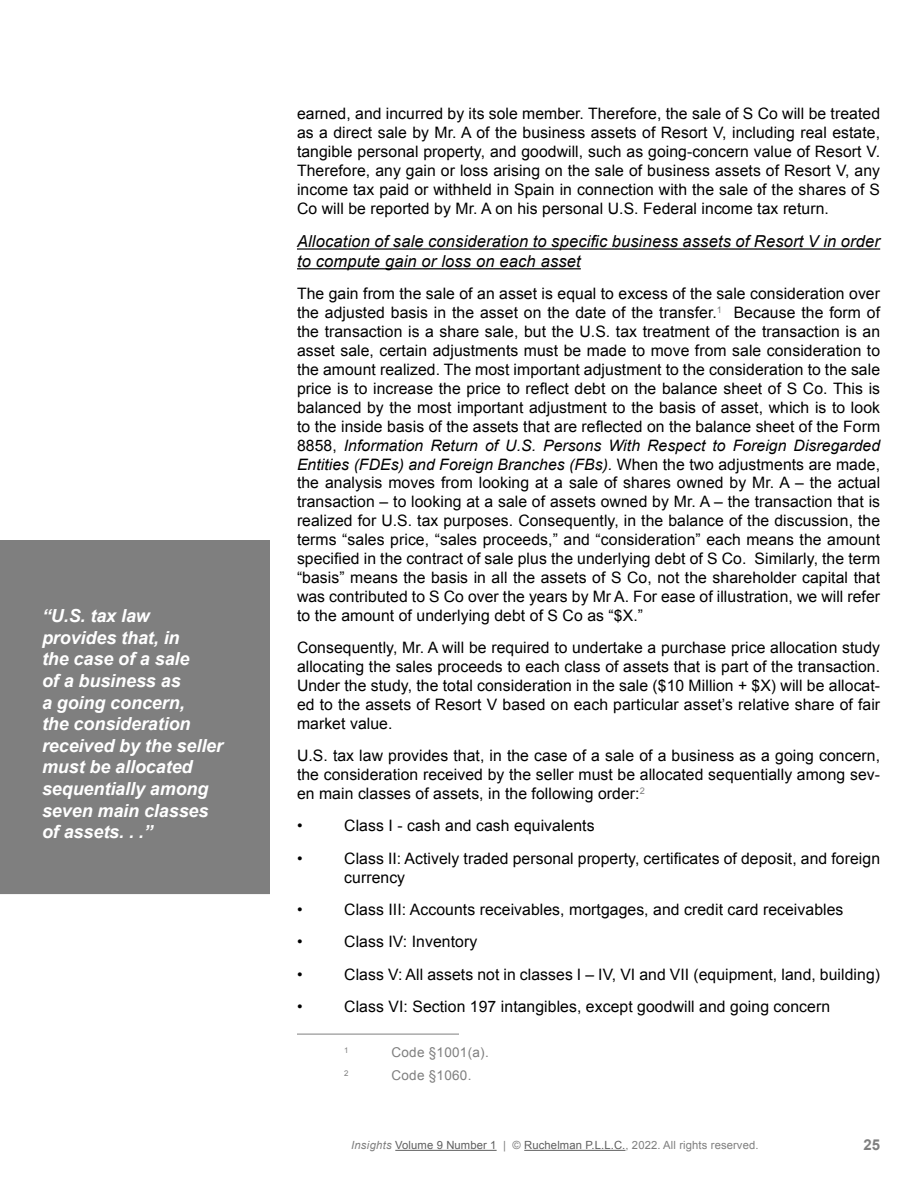
<style>
.page{position:relative;width:918px;height:1188px;background:#fff}
.page>*{position:absolute;margin:0;border:0;box-sizing:border-box;transform-origin:0 0}
.t1{font:italic 700 18px/21.6px "Arial";letter-spacing:-.005em;color:#fff}
.t2{font:italic 16.5px/19.8px "Arial";letter-spacing:.01em;color:#000}
.t3{font:15.75px/18.9px "Arial";letter-spacing:.005em;color:#000;text-align:justify}
.t4{font:700 15px "Arial";color:#7f7f7f}
.t5{font:13.5px "Arial";letter-spacing:.02em;color:#7f7f7f}
.t6{font:11.25px "Arial";letter-spacing:.01em;color:#5f5f5f}
.t7{font:7.8px "Arial";color:#7f7f7f}
.s1{font-style:italic}
.s2{font-style:italic;color:#7f7f7f}
.s3{color:#7f7f7f}
</style>
<div class="page">
<hr style="left:395px;top:1150px;width:102px;height:1px;background:#5f5f5f">
<hr style="left:524px;top:1150px;width:102px;height:1px;background:#5f5f5f">
<hr style="left:297px;top:248px;width:583px;height:2px;background:#000">
<hr style="left:297px;top:268px;width:284px;height:1px;background:#000">
<hr style="left:297px;top:1034px;width:162px;height:1px;background:#7f7f7f">
<div style="left:0;top:540px;width:270px;height:354px;background:#7f7f7f"></div>
<p class="t1" style="left:42px;top:606px;width:183px">“U.S. tax law provides that, in<br>the case of a sale<br>of a business as<br>a going concern,<br>the consideration received by the seller must be allocated sequentially among seven main classes of assets. . .”</p>
<p class="t3" style="left:297px;top:105px;width:585px">earned, and incurred by its sole member. Therefore, the sale of S Co will be treated as a direct sale by Mr. A of the business assets of Resort V, including real estate, tangible personal property, and goodwill, such as going-concern value of Resort V.<br>Therefore, any gain or loss arising on the sale of business assets of Resort V, any income tax paid or withheld in Spain in connection with the sale of the shares of S Co will be reported by Mr. A on his personal U.S. Federal income tax return.</p>
<p class="t2" style="left:297px;top:232px;width:585px">Allocation of sale consideration to specific business assets of Resort V in order to compute gain or loss on each asset</p>
<p class="t3" style="left:297px;top:285px;width:585px">The gain from the sale of an asset is equal to excess of the sale consideration over the adjusted basis in the asset on the date of the transfer.<sup>1</sup> Because the form of the transaction is a share sale, but the U.S. tax treatment of the transaction is an asset sale, certain adjustments must be made to move from sale consideration to the amount realized. The most important adjustment to the consideration to the sale price is to increase the price to reflect debt on the balance sheet of S Co. This is balanced by the most important adjustment to the basis of asset, which is to look to the inside basis of the assets that are reflected on the balance sheet of the Form 8858, <span class="s1">Information Return of U.S. Persons With Respect to Foreign Disregarded Entities (FDEs) and Foreign Branches (FBs).</span> When the two adjustments are made, the analysis moves from looking at a sale of shares owned by Mr. A – the actual transaction – to looking at a sale of assets owned by Mr. A – the transaction that is realized for U.S. tax purposes. Consequently, in the balance of the discussion, the terms “sales price, “sales proceeds,” and “consideration” each means the amount specified in the contract of sale plus the underlying debt of S Co. Similarly, the term “basis” means the basis in all the assets of S Co, not the shareholder capital that was contributed to S Co over the years by Mr A. For ease of illustration, we will refer to the amount of underlying debt of S Co as “$X.”</p>
<p class="t3" style="left:297px;top:638px;width:585px">Consequently, Mr. A will be required to undertake a purchase price allocation study allocating the sales proceeds to each class of assets that is part of the transaction.<br>Under the study, the total consideration in the sale ($10 Million + $X) will be allocat&shy;ed to the assets of Resort V based on each particular asset’s relative share of fair market value.</p>
<p class="t3" style="left:297px;top:746px;width:585px">U.S. tax law provides that, in the case of a sale of a business as a going concern, the consideration received by the seller must be allocated sequentially among sev&shy;en main classes of assets, in the following order:<sup>2</sup></p>
<p class="t3" style="left:297px;top:817px;width:7px">•</p>
<p class="t3" style="left:344px;top:817px;width:252px">Class I - cash and cash equivalents</p>
<p class="t3" style="left:297px;top:849px;width:7px">•</p>
<p class="t3" style="left:344px;top:849px;width:537px">Class II: Actively traded personal property, certificates of deposit, and foreign currency</p>
<p class="t3" style="left:297px;top:900px;width:7px">•</p>
<p class="t3" style="left:344px;top:900px;width:501px">Class III: Accounts receivables, mortgages, and credit card receivables</p>
<p class="t3" style="left:297px;top:933px;width:7px">•</p>
<p class="t3" style="left:344px;top:933px;width:135px">Class IV: Inventory</p>
<p class="t3" style="left:297px;top:965px;width:7px">•</p>
<p class="t3" style="left:344px;top:965px;width:537px">Class V: All assets not in classes I – IV, VI and VII (equipment, land, building)</p>
<p class="t3" style="left:297px;top:997px;width:7px">•</p>
<p class="t3" style="left:344px;top:997px;width:487px">Class VI: Section 197 intangibles, except goodwill and going concern</p>
<p class="t7" style="left:344px;top:1045px;width:6px">1</p>
<p class="t5" style="left:391px;top:1043px;width:99px">Code §1001(a).</p>
<p class="t7" style="left:344px;top:1068px;width:6px">2</p>
<p class="t5" style="left:391px;top:1066px;width:82px">Code §1060.</p>
<p class="t6" style="left:351px;top:1138px;width:409px"><span class="s2">Insights</span> Volume 9 Number 1 <span class="s3">| ©</span> Ruchelman P.L.L.C.<span class="s3">, 2022. All rights reserved.</span></p>
<p class="t4" style="left:863px;top:1135px;width:18px">25</p>
</div>
